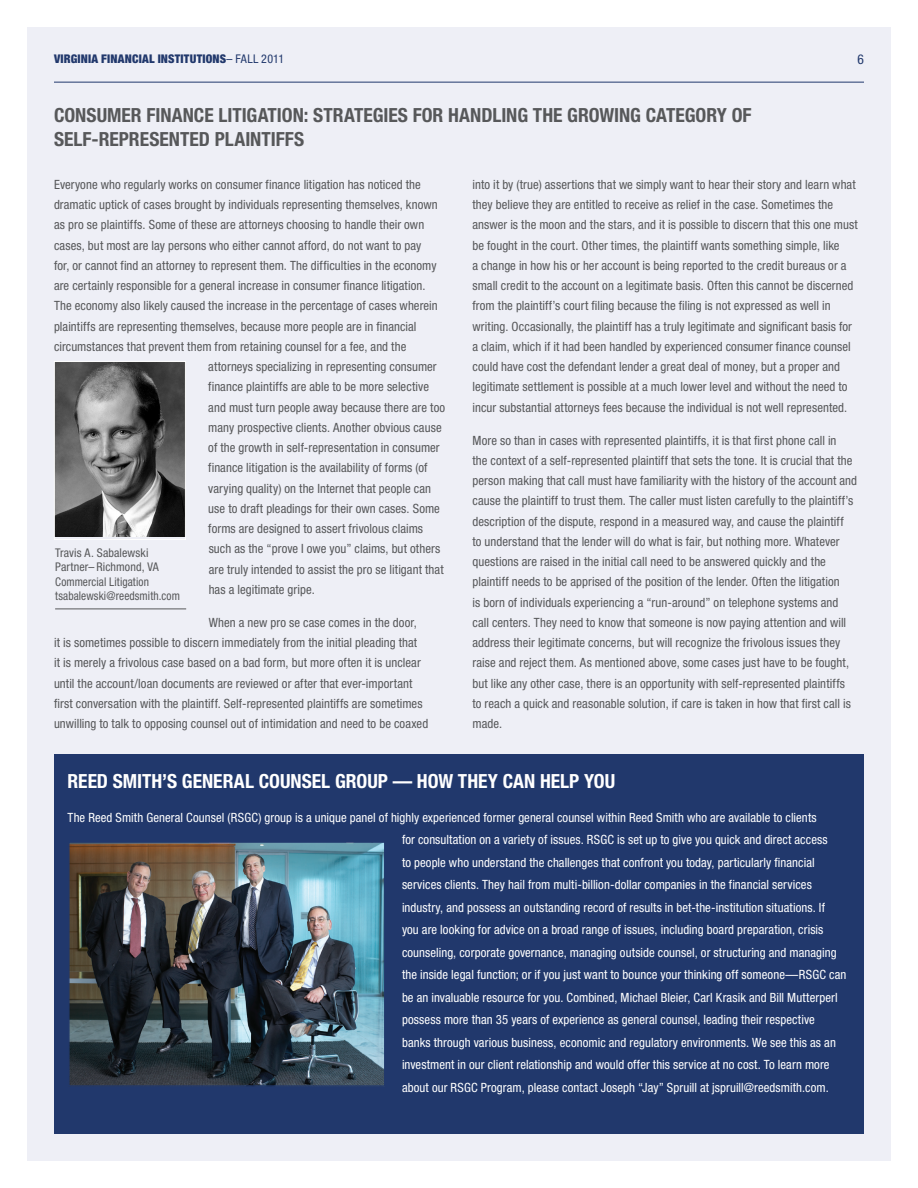
<style>
.page{position:relative;width:918px;height:1188px;background:#fff}
.page>*{position:absolute;margin:0;border:0;box-sizing:border-box;transform-origin:0 0}
.t1{font:700 condensed 19.5px/24px "Helvetica Neue LT Std";color:#57585a}
.t2{font:700 condensed 19.5px "Helvetica Neue LT Std";color:#fff}
.t3{font:condensed 13.5px "Helvetica Neue LT Std";color:#21386c}
.bullet{font:condensed 12.75px/20.2px "Helvetica Neue LT Std";letter-spacing:.005em;color:#57585a}
.body{font:condensed 12.75px/22.5px "Helvetica Neue LT Std";letter-spacing:.005em;color:#fff}
.contact_info{font:condensed 12px/14.4px "Helvetica Neue LT Std";letter-spacing:.01em;color:#57585a}
.t4{font:900 condensed 12px "Helvetica Neue LT Std";letter-spacing:.015em;color:#21386c}
.s1{font-weight:400}
</style>
<div class="page">
<div style="left:27px;top:27px;width:864px;height:1134px;background:#eeeff6"></div>
<hr style="left:54px;top:82px;width:810px;height:1px;background:#21386c">
<img style="left:56px;top:363px;width:128px;height:173px">
<div style="left:54px;top:361px;width:132px;height:179px;border:1px solid #fff"></div>
<hr style="left:55px;top:609px;width:131px;height:1px;background:#57585a">
<div style="left:54px;top:754px;width:810px;height:380px;background:#21386c"></div>
<img style="left:71px;top:844px;width:312px;height:240px">
<div style="left:68px;top:841px;width:318px;height:246px;border:2px solid #21386c"></div>
<p class="t4" style="left:54px;top:51px;width:232px">VIRGINIA FINANCIAL INSTITUTIONS<span class="s1">– FALL 2011</span></p>
<p class="t3" style="left:858px;top:51px;width:8px">6</p>
<p class="t1" style="left:54px;top:103px;width:699px">CONSUMER FINANCE LITIGATION: STRATEGIES FOR HANDLING THE GROWING CATEGORY OF<br>SELF-REPRESENTED PLAINTIFFS</p>
<p class="bullet" style="left:54px;top:174px;width:368px">Everyone who regularly works on consumer finance litigation has noticed the</p>
<p class="bullet" style="left:54px;top:194px;width:385px">dramatic uptick of cases brought by individuals representing themselves, known</p>
<p class="bullet" style="left:54px;top:215px;width:372px">as pro se plaintiffs. Some of these are attorneys choosing to handle their own</p>
<p class="bullet" style="left:54px;top:235px;width:369px">cases, but most are lay persons who either cannot afford, do not want to pay</p>
<p class="bullet" style="left:54px;top:255px;width:384px">for, or cannot find an attorney to represent them. The difficulties in the economy</p>
<p class="bullet" style="left:54px;top:275px;width:373px">are certainly responsible for a general increase in consumer finance litigation.</p>
<p class="bullet" style="left:54px;top:296px;width:385px">The economy also likely caused the increase in the percentage of cases wherein</p>
<p class="bullet" style="left:54px;top:316px;width:364px">plaintiffs are representing themselves, because more people are in financial</p>
<p class="bullet" style="left:54px;top:336px;width:354px">circumstances that prevent them from retaining counsel for a fee, and the</p>
<p class="bullet" style="left:208px;top:356px;width:230px">attorneys specializing in representing consumer</p>
<p class="bullet" style="left:208px;top:377px;width:222px">finance plaintiffs are able to be more selective</p>
<p class="bullet" style="left:208px;top:397px;width:238px">and must turn people away because there are too</p>
<p class="bullet" style="left:208px;top:417px;width:235px">many prospective clients. Another obvious cause</p>
<p class="bullet" style="left:208px;top:437px;width:233px">of the growth in self-representation in consumer</p>
<p class="bullet" style="left:208px;top:458px;width:221px">finance litigation is the availability of forms (of</p>
<p class="bullet" style="left:208px;top:478px;width:224px">varying quality) on the Internet that people can</p>
<p class="bullet" style="left:208px;top:498px;width:233px">use to draft pleadings for their own cases. Some</p>
<p class="bullet" style="left:208px;top:518px;width:216px">forms are designed to assert frivolous claims</p>
<p class="bullet" style="left:209px;top:539px;width:233px">such as the “prove I owe you” claims, but others</p>
<p class="bullet" style="left:209px;top:559px;width:236px">are truly intended to assist the pro se litigant that</p>
<p class="bullet" style="left:209px;top:579px;width:108px">has a legitimate gripe.</p>
<p class="bullet" style="left:54px;top:612px;width:376px;text-indent:155px">When a new pro se case comes in the door,<br>it is sometimes possible to discern immediately from the initial pleading that<br>it is merely a frivolous case based on a bad form, but more often it is unclear until the account/loan documents are reviewed or after that ever-important first conversation with the plaintiff. Self-represented plaintiffs are sometimes unwilling to talk to opposing counsel out of intimidation and need to be coaxed</p>
<p class="contact_info" style="left:55px;top:545px;width:126px">Travis A. Sabalewski<br>Partner– Richmond, VA<br>Commercial Litigation tsabalewski@reedsmith.com</p>
<p class="bullet" style="left:472px;top:174px;width:387px">into it by (true) assertions that we simply want to hear their story and learn what they believe they are entitled to receive as relief in the case. Sometimes the answer is the moon and the stars, and it is possible to discern that this one must be fought in the court. Other times, the plaintiff wants something simple, like<br>a change in how his or her account is being reported to the credit bureaus or a small credit to the account on a legitimate basis. Often this cannot be discerned from the plaintiff’s court filing because the filing is not expressed as well in writing. Occasionally, the plaintiff has a truly legitimate and significant basis for a claim, which if it had been handled by experienced consumer finance counsel could have cost the defendant lender a great deal of money, but a proper and legitimate settlement is possible at a much lower level and without the need to incur substantial attorneys fees because the individual is not well represented.</p>
<p class="bullet" style="left:472px;top:430px;width:386px">More so than in cases with represented plaintiffs, it is that first phone call in<br>the context of a self-represented plaintiff that sets the tone. It is crucial that the person making that call must have familiarity with the history of the account and cause the plaintiff to trust them. The caller must listen carefully to the plaintiff’s description of the dispute, respond in a measured way, and cause the plaintiff<br>to understand that the lender will do what is fair, but nothing more. Whatever questions are raised in the initial call need to be answered quickly and the plaintiff needs to be apprised of the position of the lender. Often the litigation<br>is born of individuals experiencing a “run-around” on telephone systems and call centers. They need to know that someone is now paying attention and will address their legitimate concerns, but will recognize the frivolous issues they raise and reject them. As mentioned above, some cases just have to be fought, but like any other case, there is an opportunity with self-represented plaintiffs to reach a quick and reasonable solution, if care is taken in how that first call is made.</p>
<p class="t2" style="left:68px;top:770px;width:549px">REED SMITH’S GENERAL COUNSEL GROUP — HOW THEY CAN HELP YOU</p>
<p class="body" style="left:402px;top:806px;width:446px;text-indent:-334px">The Reed Smith General Counsel (RSGC) group is a unique panel of highly experienced former general counsel within Reed Smith who are available to clients<br>for consultation on a variety of issues. RSGC is set up to give you quick and direct access<br>to people who understand the challenges that confront you today, particularly financial services clients. They hail from multi-billion-dollar companies in the financial services industry, and possess an outstanding record of results in bet-the-institution situations. If<br>you are looking for advice on a broad range of issues, including board preparation, crisis counseling, corporate governance, managing outside counsel, or structuring and managing the inside legal function; or if you just want to bounce your thinking off someone—RSGC can be an invaluable resource for you. Combined, Michael Bleier, Carl Krasik and Bill Mutterperl possess more than 35 years of experience as general counsel, leading their respective banks through various business, economic and regulatory environments. We see this as an investment in our client relationship and would offer this service at no cost. To learn more about our RSGC Program, please contact Joseph “Jay” Spruill at jspruill@reedsmith.com.</p>
</div>
